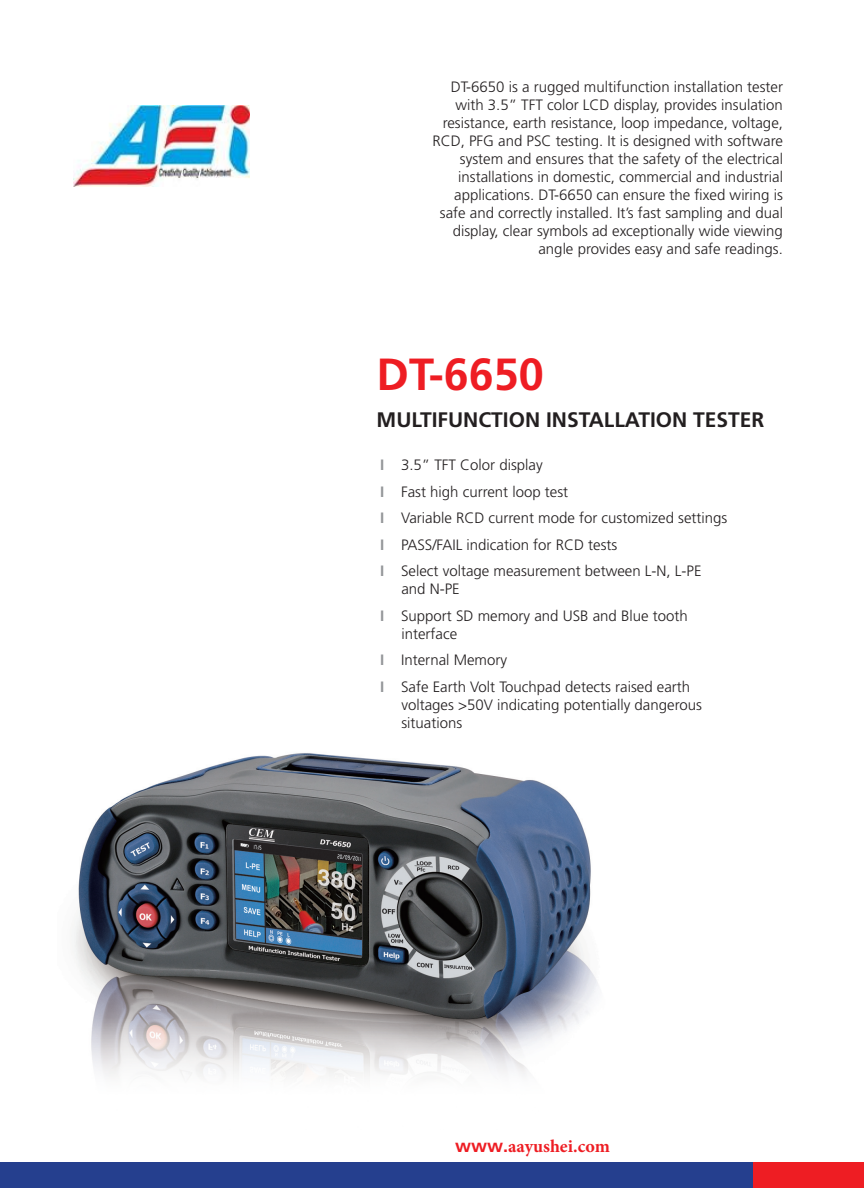
<style>
.page{position:relative;width:864px;height:1188px;background:#fff}
.page>*{position:absolute;margin:0;border:0;box-sizing:border-box;transform-origin:0 0}
.t1{font:700 45px "Frutiger";color:#ee1d23}
.t2{font:700 21px "Frutiger";color:#231f20}
.t3{font:700 18px "Minion Pro";color:#ee1d23}
.t4{font:300 15px/18px "Frutiger";color:#231f20}
.s1{font-weight:700;color:#939598}
.s2{font-family:"Frutiger"}
</style>
<div class="page">
<img style="left:74px;top:753px;width:524px;height:324px">
<div style="left:0;top:1162px;width:864px;height:26px;background:#253f8e"></div>
<div style="left:753px;top:1162px;width:111px;height:26px;background:#ee1d23"></div>
<img style="left:74px;top:106px;width:175px;height:81px">
<p class="t4" style="left:432px;top:78px;width:352px;text-align:right">DT-6650 is a rugged multifunction installation tester with 3.5” TFT color LCD display, provides insulation resistance, earth resistance, loop impedance, voltage, RCD, PFG and PSC testing. It is designed with software system and ensures that the safety of the electrical installations in domestic, commercial and industrial applications. DT-6650 can ensure the fixed wiring is safe and correctly installed. It’s fast sampling and dual display, clear symbols ad exceptionally wide viewing angle provides easy and safe readings.</p>
<p class="t1" style="left:377px;top:348px;width:169px">DT-6650</p>
<p class="t2" style="left:377px;top:407px;width:389px">MULTIFUNCTION INSTALLATION TESTER</p>
<p class="t4" style="left:380px;top:457px;width:164px"><span class="s1">I</span> 3.5” TFT Color display</p>
<p class="t4" style="left:380px;top:483px;width:190px"><span class="s1">I</span> Fast high current loop test</p>
<p class="t4" style="left:380px;top:510px;width:349px"><span class="s1">I</span> Variable RCD current mode for customized settings</p>
<p class="t4" style="left:380px;top:536px;width:239px"><span class="s1">I</span> PASS/FAIL indication for RCD tests</p>
<p class="t4" style="left:401px;top:563px;width:302px;text-indent:-21px"><span class="s1">I</span> Select voltage measurement between L-N, L-PE and N-PE</p>
<p class="t4" style="left:401px;top:607px;width:288px;text-indent:-21px"><span class="s1">I</span> Support SD memory and USB and Blue tooth interface</p>
<p class="t4" style="left:380px;top:652px;width:128px"><span class="s1">I</span> Internal Memory</p>
<p class="t4" style="left:401px;top:678px;width:302px;text-indent:-21px"><span class="s1">I</span> Safe Earth Volt Touchpad detects raised earth voltages &gt;50V indicating potentially dangerous situations</p>
<p class="t3" style="left:455px;top:1134px;width:156px"><span class="s2">www.</span>aayushei.com</p>
</div>
